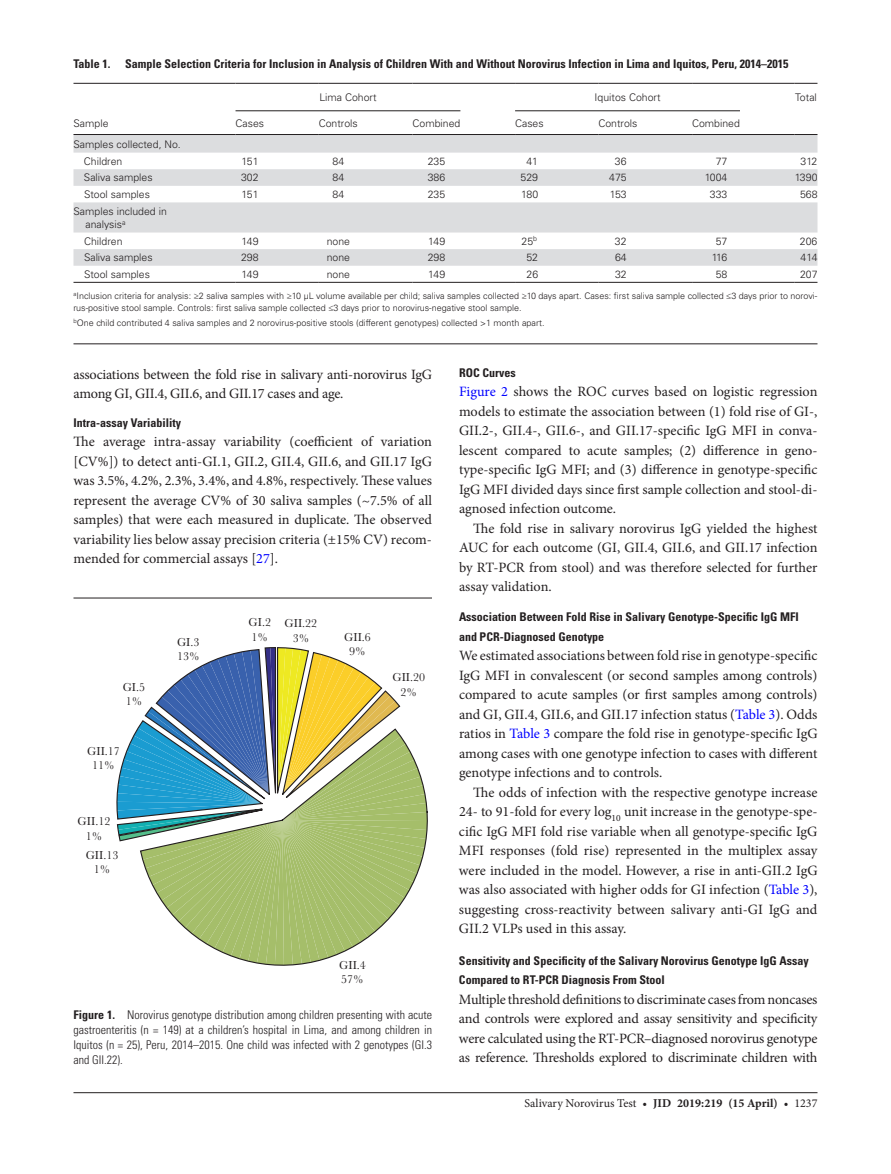
<style>
.page{position:relative;width:891px;height:1174px;background:#fff}
.page>*{position:absolute;margin:0;border:0;box-sizing:border-box;transform-origin:0 0}
.t1{font:14.25px/19.5px "Minion Pro";letter-spacing:-.005em;color:#231f20;text-align:justify}
.t2{font:700 condensed 12px/19.5px "Univers LT Std";color:#231f20}
.t3{font:300 condensed 12px/15px "Univers LT Std";color:#231f20;text-align:justify}
.t4{font:12px/14.4px "Baskerville MT Std";color:#231f20;text-align:center}
.t5{font:12px "Minion Pro";color:#231f20}
.t6{font:300 10.5px/16.6px "Univers LT Std";color:#231f20}
.t7{font:300 9px/12px "Univers LT Std";color:#231f20}
.s1{color:#00f}
.s2{font-weight:700}
</style>
<div class="page">
<hr style="left:74px;top:1092px;width:744px;height:1px;background:#231f20">
<hr style="left:74px;top:598px;width:358px;height:1px;background:#231f20">
<svg style="left:116px;top:647px;width:311px;height:318px"></svg>
<hr style="left:74px;top:343px;width:744px;height:1px;background:#231f20">
<svg style="left:74px;top:135px;width:744px;height:131px;fill:#dcdddf"></svg>
<svg style="left:74px;top:83px;width:744px;height:52px"></svg>
<hr style="left:74px;top:134px;width:162px;height:1px;background:#231f20">
<hr style="left:74px;top:282px;width:162px;height:1px;background:#231f20">
<hr style="left:236px;top:282px;width:83px;height:1px;background:#231f20">
<hr style="left:319px;top:282px;width:94px;height:1px;background:#231f20">
<hr style="left:413px;top:282px;width:102px;height:1px;background:#231f20">
<hr style="left:515px;top:282px;width:83px;height:1px;background:#231f20">
<hr style="left:598px;top:282px;width:94px;height:1px;background:#231f20">
<hr style="left:692px;top:282px;width:103px;height:1px;background:#231f20">
<svg style="left:795px;top:282px;width:22px;height:1px"></svg>
<hr style="left:236px;top:110px;width:224px;height:1px;background:#231f20">
<hr style="left:515px;top:110px;width:225px;height:1px;background:#231f20">
<p class="t2" style="left:74px;top:54px;width:717px">Table 1. Sample Selection Criteria for Inclusion in Analysis of Children With and Without Norovirus Infection in Lima and Iquitos, Peru, 2014–2015</p>
<p class="t6" style="left:74px;top:115px;width:37px">Sample</p>
<p class="t6" style="left:84px;top:136px;width:98px;text-indent:-10px">Samples collected, No.<br>Children</p>
<p class="t6" style="left:319px;top:89px;width:59px">Lima Cohort</p>
<p class="t6" style="left:595px;top:89px;width:67px">Iquitos Cohort</p>
<p class="t6" style="left:795px;top:89px;width:23px">Total</p>
<p class="t6" style="left:236px;top:115px;width:30px">Cases</p>
<p class="t6" style="left:319px;top:115px;width:41px">Controls</p>
<p class="t6" style="left:413px;top:115px;width:49px">Combined</p>
<p class="t6" style="left:515px;top:115px;width:30px">Cases</p>
<p class="t6" style="left:598px;top:115px;width:41px">Controls</p>
<p class="t6" style="left:692px;top:115px;width:49px">Combined</p>
<p class="t6" style="left:242px;top:153px;width:18px">151</p>
<p class="t6" style="left:333px;top:153px;width:13px">84</p>
<p class="t6" style="left:428px;top:153px;width:19px">235</p>
<p class="t6" style="left:526px;top:153px;width:13px">41</p>
<p class="t6" style="left:615px;top:153px;width:13px">36</p>
<p class="t6" style="left:716px;top:153px;width:13px">77</p>
<p class="t6" style="left:801px;top:153px;width:18px">312</p>
<p class="t6" style="left:84px;top:169px;width:70px">Saliva samples</p>
<p class="t6" style="left:241px;top:169px;width:19px">302</p>
<p class="t6" style="left:333px;top:169px;width:13px">84</p>
<p class="t6" style="left:428px;top:169px;width:19px">386</p>
<p class="t6" style="left:521px;top:169px;width:19px">529</p>
<p class="t6" style="left:609px;top:169px;width:19px">475</p>
<p class="t6" style="left:705px;top:169px;width:24px">1004</p>
<p class="t6" style="left:795px;top:169px;width:24px">1390</p>
<p class="t6" style="left:84px;top:186px;width:67px">Stool samples</p>
<p class="t6" style="left:242px;top:186px;width:18px">151</p>
<p class="t6" style="left:333px;top:186px;width:13px">84</p>
<p class="t6" style="left:428px;top:186px;width:19px">235</p>
<p class="t6" style="left:521px;top:186px;width:19px">180</p>
<p class="t6" style="left:610px;top:186px;width:18px">153</p>
<p class="t6" style="left:710px;top:186px;width:19px">333</p>
<p class="t6" style="left:800px;top:186px;width:19px">568</p>
<p class="t6" style="left:86px;top:204px;width:83px;line-height:13.5px;text-indent:-12px">Samples included in analysis<sup>a</sup></p>
<p class="t6" style="left:84px;top:233px;width:40px">Children</p>
<p class="t6" style="left:242px;top:233px;width:18px">149</p>
<p class="t6" style="left:327px;top:233px;width:25px">none</p>
<p class="t6" style="left:428px;top:233px;width:18px">149</p>
<p class="t6" style="left:522px;top:233px;width:17px">25<sup>b</sup></p>
<p class="t6" style="left:615px;top:233px;width:13px">32</p>
<p class="t6" style="left:716px;top:233px;width:13px">57</p>
<p class="t6" style="left:800px;top:233px;width:19px">206</p>
<p class="t6" style="left:84px;top:249px;width:70px">Saliva samples</p>
<p class="t6" style="left:241px;top:249px;width:19px">298</p>
<p class="t6" style="left:327px;top:249px;width:25px">none</p>
<p class="t6" style="left:428px;top:249px;width:19px">298</p>
<p class="t6" style="left:526px;top:249px;width:13px">52</p>
<p class="t6" style="left:615px;top:249px;width:13px">64</p>
<p class="t6" style="left:712px;top:249px;width:17px">116</p>
<p class="t6" style="left:801px;top:249px;width:18px">414</p>
<p class="t6" style="left:84px;top:266px;width:67px">Stool samples</p>
<p class="t6" style="left:242px;top:266px;width:18px">149</p>
<p class="t6" style="left:327px;top:266px;width:25px">none</p>
<p class="t6" style="left:428px;top:266px;width:18px">149</p>
<p class="t6" style="left:527px;top:266px;width:13px">26</p>
<p class="t6" style="left:615px;top:266px;width:13px">32</p>
<p class="t6" style="left:716px;top:266px;width:13px">58</p>
<p class="t6" style="left:800px;top:266px;width:19px">207</p>
<p class="t7" style="left:74px;top:290px;width:745px"><sup>a</sup>Inclusion criteria for analysis: ≥2 saliva samples with ≥10 µL volume available per child; saliva samples collected ≥10 days apart. Cases: first saliva sample collected ≤3 days prior to norovi&shy;rus-positive stool sample. Controls: first saliva sample collected ≤3 days prior to norovirus-negative stool sample.</p>
<p class="t7" style="left:74px;top:317px;width:473px"><sup>b</sup>One child contributed 4 saliva samples and 2 norovirus-positive stools (different genotypes) collected &gt;1 month apart.</p>
<p class="t1" style="left:74px;top:364px;width:360px">associations between the fold rise in salivary anti-norovirus IgG among GI, GII.4, GII.6, and GII.17 cases and age.</p>
<p class="t2" style="left:74px;top:413px;width:109px">Intra-assay Variability</p>
<p class="t1" style="left:74px;top:432px;width:360px">The average intra-assay variability (coefficient of variation [CV%]) to detect anti-GI.1, GII.2, GII.4, GII.6, and GII.17 IgG was 3.5%, 4.2%, 2.3%, 3.4%, and 4.8%, respectively. These values represent the average CV% of 30 saliva samples (~7.5% of all samples) that were each measured in duplicate. The observed variability lies below assay precision criteria (±15% CV) recom&shy;mended for commercial assays [<span class="s1">27</span>].</p>
<p class="t4" style="left:123px;top:679px;width:24px;text-align:left">GI.5<br>1%</p>
<p class="t4" style="left:87px;top:744px;width:34px">GII.17<br>11%</p>
<p class="t4" style="left:78px;top:814px;width:34px">GII.12<br>1%</p>
<p class="t4" style="left:86px;top:848px;width:34px">GII.13<br>1%</p>
<p class="t4" style="left:177px;top:635px;width:24px">GI.3</p>
<p class="t4" style="left:177px;top:649px;width:24px">13%</p>
<p class="t4" style="left:249px;top:615px;width:24px">GI.2</p>
<p class="t4" style="left:252px;top:630px;width:18px">1%</p>
<p class="t4" style="left:285px;top:616px;width:34px">GII.22<br>3%</p>
<p class="t4" style="left:344px;top:630px;width:28px">GII.6<br>9%</p>
<p class="t4" style="left:392px;top:670px;width:34px">GII.20<br>2%</p>
<p class="t4" style="left:339px;top:958px;width:28px;text-align:left">GII.4<br>57%</p>
<p class="t3" style="left:73px;top:1008px;width:360px"><span class="s2">Figure 1.</span> Norovirus genotype distribution among children presenting with acute gastroenteritis (n = 149) at a children’s hospital in Lima, and among children in Iquitos (n = 25), Peru, 2014–2015. One child was infected with 2 genotypes (GI.3 and GII.22).</p>
<p class="t2" style="left:459px;top:363px;width:58px">ROC Curves</p>
<p class="t1" style="left:459px;top:382px;width:360px"><span class="s1">Figure 2</span> shows the ROC curves based on logistic regression models to estimate the association between (1) fold rise of GI-, GII.2-, GII.4-, GII.6-, and GII.17-specific IgG MFI in conva&shy;lescent compared to acute samples; (2) difference in geno&shy;type-specific IgG MFI; and (3) difference in genotype-specific IgG MFI divided days since first sample collection and stool-di&shy;agnosed infection outcome.</p>
<p class="t1" style="left:459px;top:519px;width:360px;text-indent:14px">The fold rise in salivary norovirus IgG yielded the highest AUC for each outcome (GI, GII.4, GII.6, and GII.17 infection by RT-PCR from stool) and was therefore selected for further assay validation.</p>
<p class="t2" style="left:459px;top:607px;width:341px">Association Between Fold Rise in Salivary Genotype-Specific IgG MFI and PCR-Diagnosed Genotype</p>
<p class="t1" style="left:459px;top:646px;width:360px">We estimated associations between fold rise in genotype-specific IgG MFI in convalescent (or second samples among controls) compared to acute samples (or first samples among controls) and GI, GII.4, GII.6, and GII.17 infection status (<span class="s1">Table 3</span>). Odds ratios in <span class="s1">Table 3</span> compare the fold rise in genotype-specific IgG among cases with one genotype infection to cases with different genotype infections and to controls.</p>
<p class="t1" style="left:459px;top:783px;width:360px;text-indent:14px">The odds of infection with the respective genotype increase 24- to 91-fold for every log<sub>10</sub> unit increase in the genotype-spe&shy;cific IgG MFI fold rise variable when all genotype-specific IgG MFI responses (fold rise) represented in the multiplex assay were included in the model. However, a rise in anti-GII.2 IgG was also associated with higher odds for GI infection (<span class="s1">Table 3</span>), suggesting cross-reactivity between salivary anti-GI IgG and GII.2 VLPs used in this assay.</p>
<p class="t2" style="left:459px;top:951px;width:351px">Sensitivity and Specificity of the Salivary Norovirus Genotype IgG Assay<br>Compared to RT-PCR Diagnosis From Stool</p>
<p class="t1" style="left:459px;top:990px;width:360px">Multiple threshold definitions to discriminate cases from noncases and controls were explored and assay sensitivity and specificity were calculated using the RT-PCR–diagnosed norovirus genotype as reference. Thresholds explored to discriminate children with</p>
<p class="t5" style="left:525px;top:1095px;width:294px">Salivary Norovirus Test • <span class="s2">JID 2019:219 (15 April)</span> • 1237</p>
</div>
